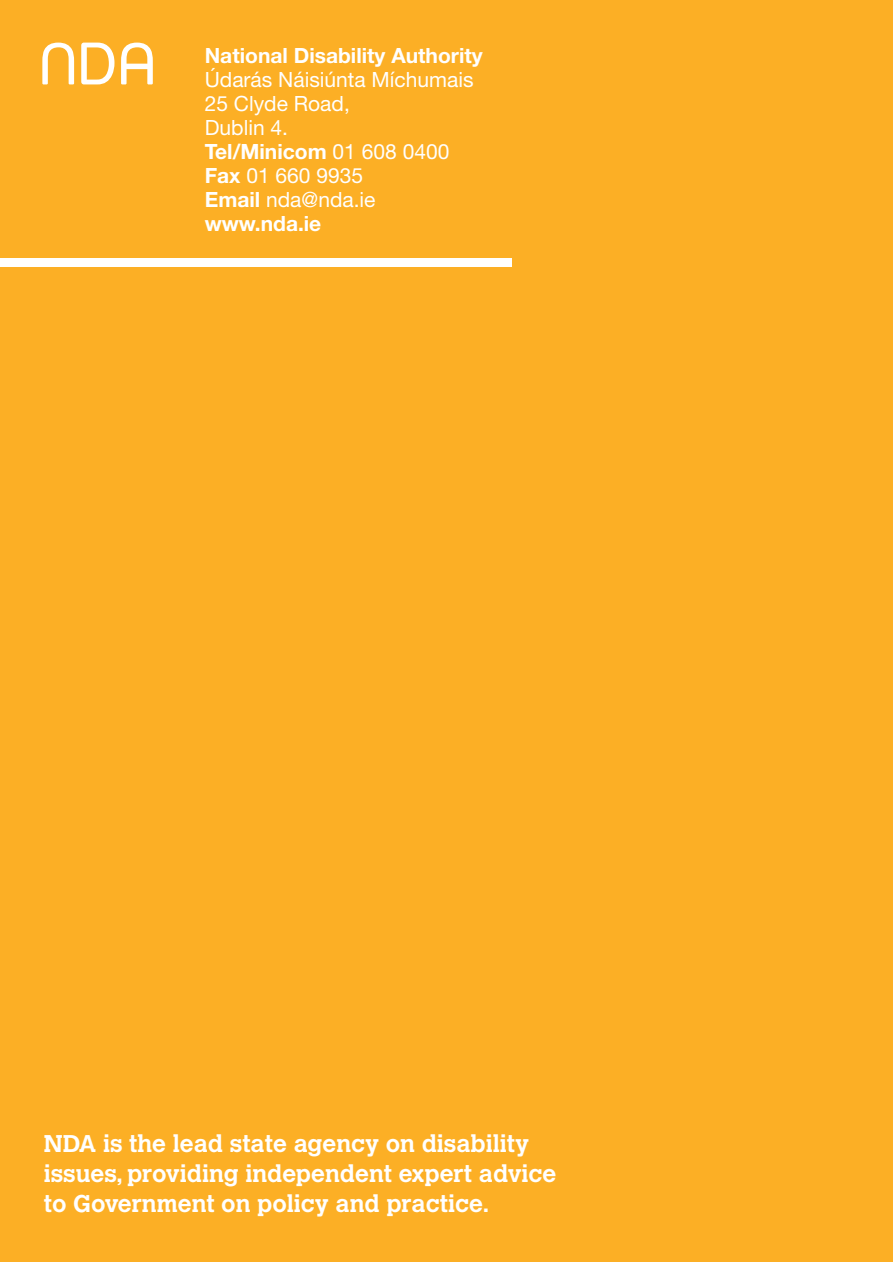
<style>
.page{position:relative;width:893px;height:1263px;background:#fff}
.page>*{position:absolute;margin:0;border:0;box-sizing:border-box;transform-origin:0 0}
.t1{font:700 24px/30px "Calvert";color:#fff}
.t2{font:21px/24px "Helvetica Neue";color:#fff}
.t3{font:700 21px "Helvetica Neue";color:#fff}
.s1{font-weight:700}
</style>
<div class="page">
<div style="left:0;top:0;width:892px;height:1262px;background:#fcaf25"></div>
<svg style="left:121px;top:43px;width:32px;height:41px"></svg>
<svg style="left:42px;top:43px;width:32px;height:41px"></svg>
<svg style="left:81px;top:43px;width:33px;height:41px"></svg>
<div style="left:0;top:259px;width:511px;height:8px;background:#fff"></div>
<p class="t3" style="left:205px;top:48px;width:279px">National Disability Authority</p>
<p class="t2" style="left:205px;top:68px;width:270px">Údarás Náisiúnta Míchumais<br>25 Clyde Road,<br>Dublin 4.<br><span class="s1">Tel/Minicom</span> 01 608 0400<br><span class="s1">Fax</span> 01 660 9935<br><span class="s1">Email</span> nda@nda.ie <span class="s1">www.nda.ie</span></p>
<p class="t1" style="left:44px;top:1131px;width:514px">NDA is the lead state agency on disability issues, providing independent expert advice to Government on policy and practice.</p>
</div>
